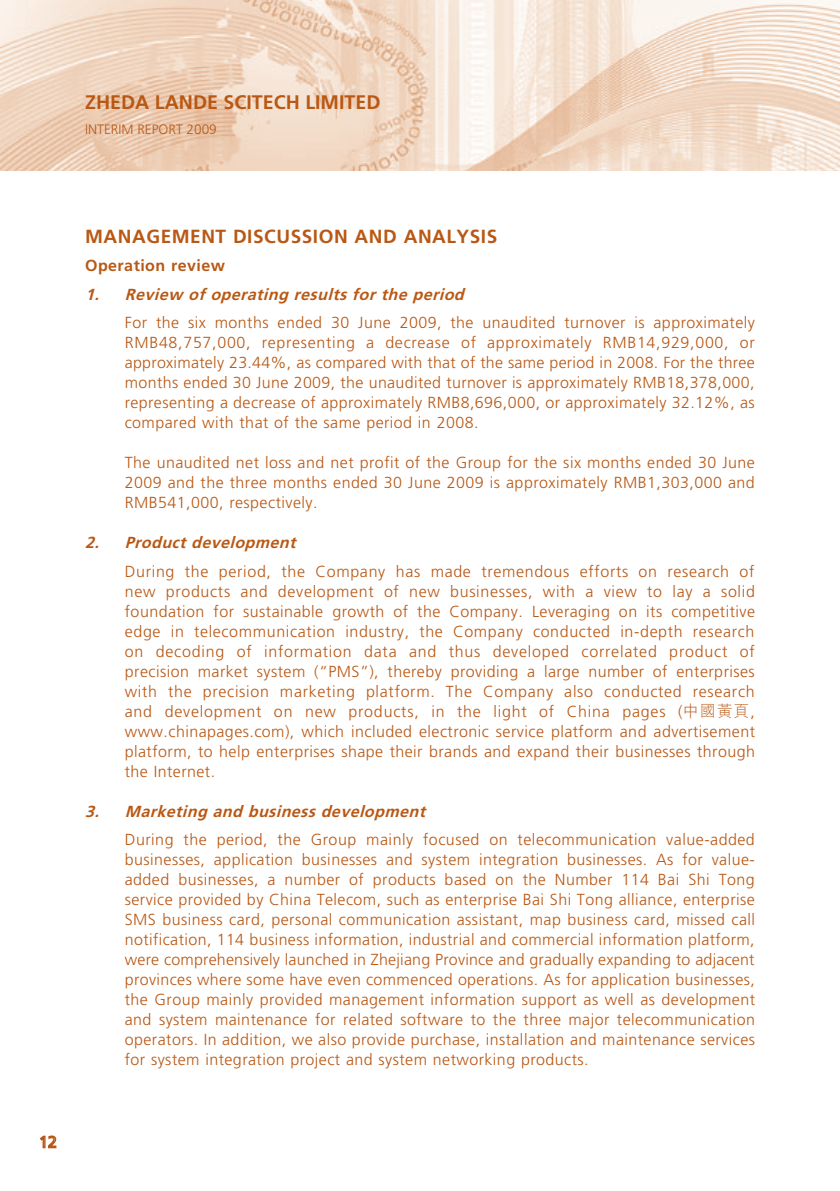
<style>
.page{position:relative;width:840px;height:1191px;background:#fff}
.page>*{position:absolute;margin:0;border:0;box-sizing:border-box;transform-origin:0 0}
.t1{font:700 19.6px "Frutiger LT Std";color:#b95814}
.t2{font:700 19px "Frutiger LT Std";letter-spacing:.03em;color:#b95814}
.t3{font:300 16px/20px "Frutiger LT Std";letter-spacing:.03em;color:#b95814;text-align:justify}
.t4{font:italic 700 16px "Frutiger LT Std";color:#b95814}
.t5{font:700 16px "Frutiger LT Std";letter-spacing:.03em;color:#b95814}
.t6{font:300 13.6px "Frutiger LT Std";color:#b95814}
.s1{font-family:"M Hei HK"}
</style>
<div class="page">
<img style="left:0;top:0;width:839px;height:170px">
<svg style="left:39px;top:1135px;width:18px;height:14px"></svg>
<p class="t1" style="left:85px;top:91px;width:297px">Zheda Lande Scitech Limited</p>
<p class="t6" style="left:85px;top:122px;width:133px">INTERIM REPORT 2009</p>
<p class="t2" style="left:85px;top:225px;width:16px">MANA</p>
<p class="t2" style="left:146px;top:225px;width:29px">GEMENT</p>
<p class="t2" style="left:233px;top:225px;width:137px">DISCUSSION AND</p>
<p class="t2" style="left:403px;top:225px;width:15px">ANA</p>
<p class="t2" style="left:446px;top:225px;width:52px">LYSIS</p>
<p class="t5" style="left:85px;top:256px;width:141px">Operation review</p>
<p class="t4" style="left:85px;top:285px;width:385px">1. Review ofoperating resultsforthe period</p>
<p class="t3" style="left:125px;top:313px;width:631px">For the six months ended 30 June 2009, the unaudited turnover is approximately RMB48,757,000, representing a decrease of approximately RMB14,929,000, or approximately 23.44%, as compared with that of the same period in 2008. For the three months ended 30 June 2009, the unaudited turnover is approximately RMB18,378,000, representing a decrease of approximately RMB8,696,000, or approximately 32.12%, as compared with that of the same period in 2008.</p>
<p class="t3" style="left:125px;top:453px;width:631px">The unaudited net loss and net profit of the Group for the six months ended 30 June 2009 and the three months ended 30 June 2009 is approximately RMB1,303,000 and RMB541,000, respectively.</p>
<p class="t4" style="left:85px;top:533px;width:217px">2. Productdevelopment</p>
<p class="t3" style="left:125px;top:561px;width:631px">During the period, the Company has made tremendous efforts on research of new products and development of new businesses, with a view to lay a solid foundation for sustainable growth of the Company. Leveraging on its competitive edge in telecommunication industry, the Company conducted in-depth research on decoding of information data and thus developed correlated product of precision market system (“PMS”), thereby providing a large number of enterprises with the precision marketing platform. The Company also conducted research and development on new products, in the light of China pages (<span class="s1">中國黃頁</span>, www.chinapages.com), which included electronic service platform and advertisement platform, to help enterprises shape their brands and expand their businesses through the Internet.</p>
<p class="t4" style="left:85px;top:802px;width:346px">3.Marketing and businessdevelopment</p>
<p class="t3" style="left:125px;top:830px;width:631px">During the period, the Group mainly focused on telecommunication value-added businesses, application businesses and system integration businesses. As for value&shy;added businesses, a number of products based on the Number 114 Bai Shi Tong service provided by China Telecom, such as enterprise Bai Shi Tong alliance, enterprise SMS business card, personal communication assistant, map business card, missed call notification, 114 business information, industrial and commercial information platform, were comprehensively launched in Zhejiang Province and gradually expanding to adjacent provinces where some have even commenced operations. As for application businesses, the Group mainly provided management information support as well as development and system maintenance for related software to the three major telecommunication operators. In addition, we also provide purchase, installation and maintenance services for system integration project and system networking products.</p>
</div>
